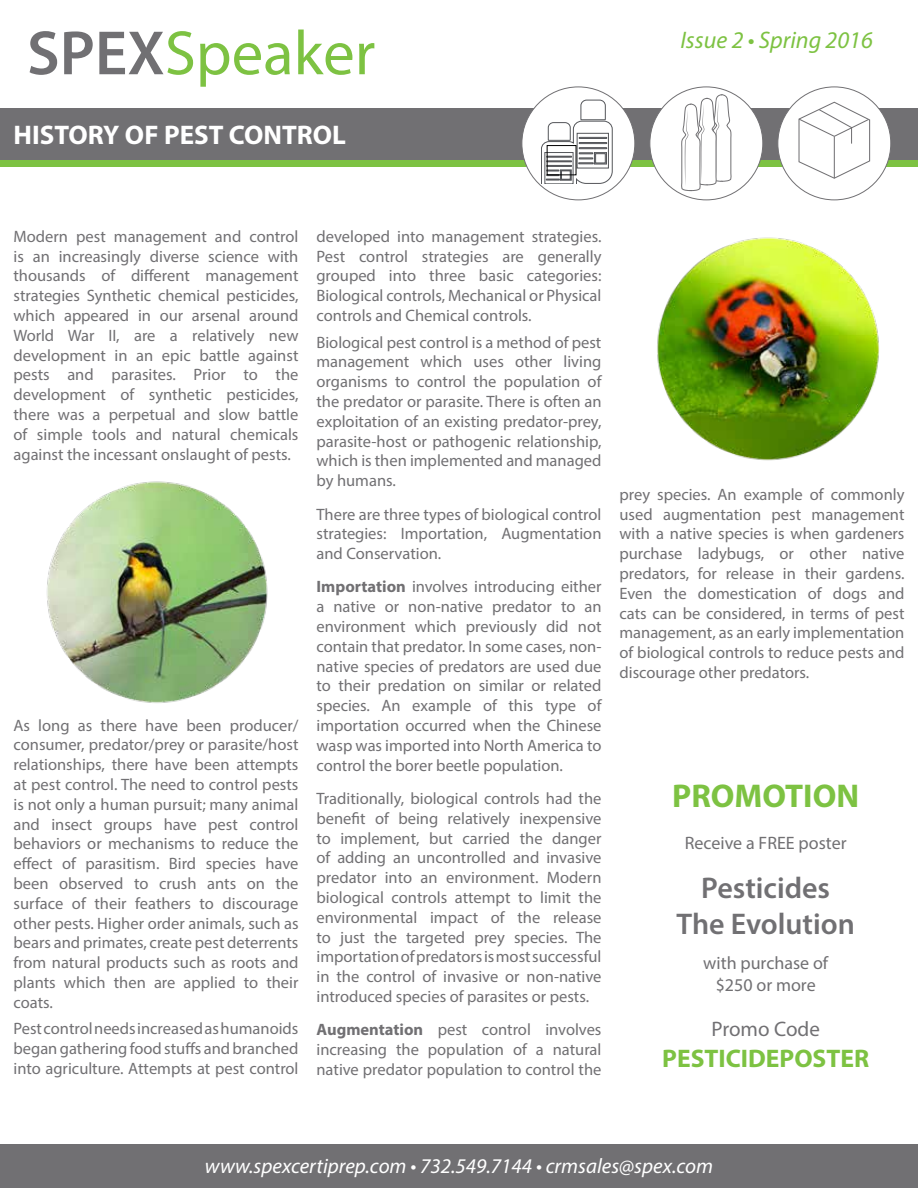
<style>
.page{position:relative;width:918px;height:1188px;background:#fff}
.page>*{position:absolute;margin:0;border:0;box-sizing:border-box;transform-origin:0 0}
.t1{font:63px "Myriad Pro";color:#7dc242}
.t2{font:700 33px "Myriad Pro";color:#7dc242}
.t3{font:600 30px/36px "Myriad Pro";color:#717073;text-align:center}
.t4{font:700 27px "Myriad Pro";color:#fff}
.t5{font:700 25.5px "Myriad Pro";color:#7dc242}
.t6{font:italic 24px "Myriad Pro";color:#7dc242}
.t7{font:italic 21px "Myriad Pro";color:#fff}
.t8{font:21px "Myriad Pro";color:#717073}
.t9{font:18px/21.6px "Myriad Pro";color:#717073;text-align:center}
.t10{font:16.5px/19.8px "Myriad Pro";color:#717073;text-align:justify}
.s1{font-weight:600;color:#717073}
.s2{font-weight:700}
</style>
<div class="page">
<div style="left:0;top:1144px;width:918px;height:44px;background:#717073"></div>
<svg style="left:0;top:159px;width:918px;height:7px;background:#7bb649"></svg>
<div style="left:0;top:108px;width:918px;height:51px;background:#717073"></div>
<div style="left:522px;top:87px;width:113px;height:113px;background:#fff;border-radius:50%"></div>
<div style="left:650px;top:87px;width:113px;height:113px;background:#fff;border-radius:50%"></div>
<div style="left:778px;top:87px;width:113px;height:113px;background:#fff;border-radius:50%"></div>
<svg style="left:541px;top:100px;width:71px;height:84px"></svg>
<div style="left:547px;top:145px;width:29px;height:30px;border:1px solid #000"></div>
<svg style="left:681px;top:94px;width:51px;height:97px"></svg>
<svg style="left:798px;top:101px;width:73px;height:78px"></svg>
<hr style="left:834px;top:137px;width:1px;height:41px;background:#717073">
<img style="left:46px;top:481px;width:222px;height:222px">
<img style="left:657px;top:237px;width:222px;height:224px">
<h1 class="t1" style="left:27px;top:14px;width:350px"><span class="s1">SPEX</span>Speaker</h1>
<h3 class="t6" style="left:680px;top:25px;width:194px">Issue 2 • Spring 2016</h3>
<h3 class="t4" style="left:14px;top:117px;width:334px">HISTORY OF PEST CONTROL</h3>
<p class="t10" style="left:14px;top:226px;width:287px">Modern pest management and control is an increasingly diverse science with thousands of different management strategies Synthetic chemical pesticides, which appeared in our arsenal around World War II, are a relatively new development in an epic battle against pests and parasites. Prior to the development of synthetic pesticides, there was a perpetual and slow battle of simple tools and natural chemicals against the incessant onslaught of pests.</p>
<p class="t10" style="left:14px;top:715px;width:287px">As long as there have been producer/ consumer, predator/prey or parasite/host relationships, there have been attempts at pest control. The need to control pests is not only a human pursuit; many animal and insect groups have pest control behaviors or mechanisms to reduce the effect of parasitism. Bird species have been observed to crush ants on the surface of their feathers to discourage other pests. Higher order animals, such as bears and primates, create pest deterrents from natural products such as roots and plants which then are applied to their coats.</p>
<p class="t10" style="left:14px;top:1019px;width:287px">Pest control needs increased as humanoids began gathering food stuffs and branched into agriculture. Attempts at pest control</p>
<p class="t10" style="left:317px;top:226px;width:287px">developed into management strategies.<br>Pest control strategies are generally grouped into three basic categories:<br>Biological controls, Mechanical or Physical controls and Chemical controls.</p>
<p class="t10" style="left:317px;top:332px;width:287px">Biological pest control is a method of pest management which uses other living organisms to control the population of the predator or parasite. There is often an exploitation of an existing predator-prey, parasite-host or pathogenic relationship, which is then implemented and managed by humans.</p>
<p class="t10" style="left:317px;top:504px;width:287px">There are three types of biological control strategies: Importation, Augmentation and Conservation.</p>
<p class="t10" style="left:317px;top:577px;width:287px"><span class="s2">Importation</span> involves introducing either a native or non-native predator to an environment which previously did not contain that predator. In some cases, non&shy;native species of predators are used due to their predation on similar or related species. An example of this type of importation occurred when the Chinese wasp was imported into North America to control the borer beetle population.</p>
<p class="t10" style="left:317px;top:788px;width:287px">Traditionally, biological controls had the benefit of being relatively inexpensive to implement, but carried the danger of adding an uncontrolled and invasive predator into an environment. Modern biological controls attempt to limit the environmental impact of the release to just the targeted prey species. The importation of predators is most successful in the control of invasive or non-native introduced species of parasites or pests.</p>
<p class="t10" style="left:317px;top:1020px;width:287px"><span class="s2">Augmentation</span> pest control involves increasing the population of a natural native predator population to control the</p>
<p class="t10" style="left:620px;top:484px;width:287px">prey species. An example of commonly used augmentation pest management with a native species is when gardeners purchase ladybugs, or other native predators, for release in their gardens.<br>Even the domestication of dogs and cats can be considered, in terms of pest management, as an early implementation of biological controls to reduce pests and discourage other predators.</p>
<h2 class="t2" style="left:672px;top:774px;width:188px">PROMOTION</h2>
<p class="t9" style="left:685px;top:831px;width:163px">Receive a FREE poster</p>
<h3 class="t3" style="left:677px;top:869px;width:180px">Pesticides<br>The Evolution</h3>
<p class="t9" style="left:703px;top:952px;width:126px">with purchase of $250 or more</p>
<p class="t8" style="left:712px;top:1016px;width:110px">Promo Code</p>
<h3 class="t5" style="left:662px;top:1042px;width:208px">PESTICIDEPOSTER</h3>
<p class="t7" style="left:205px;top:1153px;width:510px">www.spexcertiprep.com • 732.549.7144 • crmsales@spex.com</p>
</div>
